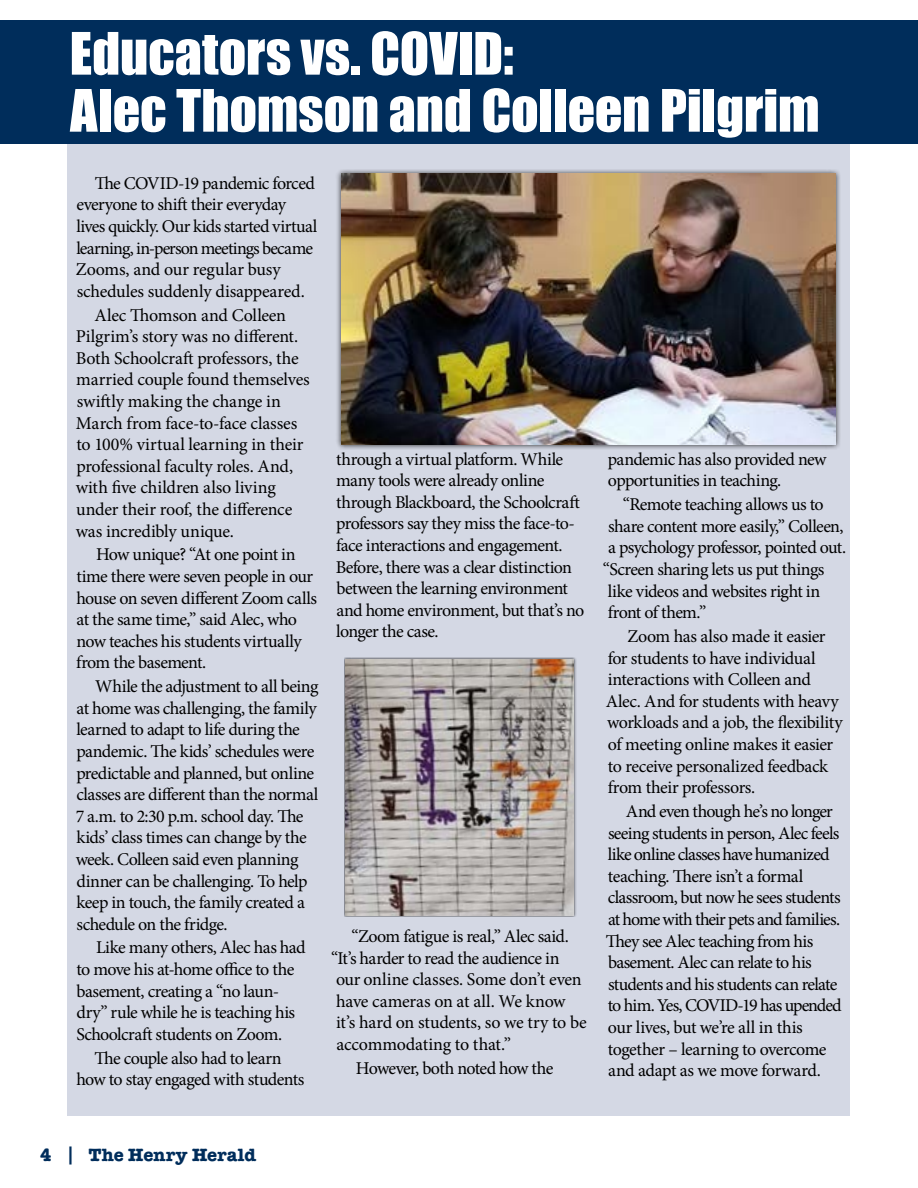
<style>
.page{position:relative;width:918px;height:1188px;background:#fff}
.page>*{position:absolute;margin:0;border:0;box-sizing:border-box;transform-origin:0 0}
.t1{font:54px/57px "Impact";letter-spacing:-.005em;color:#fff}
.t2{font:18px/21.6px "Minion Pro";letter-spacing:-.03em;color:#000}
.t3{font:18px/21.6px "Minion Pro";letter-spacing:-.01em;color:#000}
.t4{font:700 18px "American Typewriter Std";color:#002d5b}
</style>
<div class="page">
<div style="left:68px;top:56px;width:782px;height:1060px;background:#d4d8e4"></div>
<div style="left:0;top:20px;width:918px;height:123px;background:#002d5b"></div>
<div style="left:335px;top:169px;width:506px;height:280px;background:#000;opacity:.75"></div>
<img style="left:341px;top:174px;width:494px;height:271px">
<div style="left:344px;top:658px;width:232px;height:259px;background:#000;opacity:.75"></div>
<img style="left:346px;top:660px;width:228px;height:255px">
<h1 class="t1" style="left:70px;top:24px;width:751px">Educators vs. COVID:<br>Alec Thomson and Colleen Pilgrim</h1>
<p class="t2" style="left:76px;top:172px;width:243px;text-indent:19px">The COVID-19 pandemic forced everyone to shift their everyday lives quickly. Our kids started virtual learning, in-person meetings became Zooms, and our regular busy schedules suddenly disappeared.</p>
<p class="t3" style="left:76px;top:304px;width:236px;text-indent:19px">Alec Thomson and Colleen<br>Pilgrim’s story was no different.<br>Both Schoolcraft professors, the married couple found themselves swiftly making the change in<br>March from face-to-face classes to 100% virtual learning in their professional faculty roles. And, with five children also living under their roof, the difference was incredibly unique.</p>
<p class="t2" style="left:76px;top:544px;width:242px;text-indent:20px">How unique? “At one point in time there were seven people in our house on seven different Zoom calls at the same time,” said Alec, who now teaches his students virtually from the basement.</p>
<p class="t2" style="left:76px;top:676px;width:244px;text-indent:19px">While the adjustment to all being at home was challenging, the family learned to adapt to life during the pandemic. The kids’ schedules were predictable and planned, but online classes are different than the normal 7 a.m. to 2:30 p.m. school day. The kids’ class times can change by the week. Colleen said even planning dinner can be challenging. To help keep in touch, the family created a schedule on the fridge.</p>
<p class="t2" style="left:76px;top:937px;width:231px;text-indent:20px">Like many others, Alec has had to move his at-home office to the basement, creating a “no laun&shy;dry” rule while he is teaching his<br>Schoolcraft students on Zoom.</p>
<p class="t2" style="left:76px;top:1047px;width:229px;text-align:center">The couple also had to learn<br>how to stay engaged with students</p>
<p class="t2" style="left:336px;top:448px;width:250px">through a virtual platform. While many tools were already online through Blackboard, the Schoolcraft professors say they miss the face-to&shy;face interactions and engagement.<br>Before, there was a clear distinction between the learning environment and home environment, but that’s no longer the case.</p>
<p class="t2" style="left:608px;top:448px;width:220px">pandemic has also provided new opportunities in teaching.</p>
<p class="t2" style="left:603px;top:494px;width:245px;text-indent:20px">“Remote teaching allows us to share content more easily,” Colleen, a psychology professor, pointed out. “Screen sharing lets us put things like videos and websites right in front of them.”</p>
<p class="t2" style="left:606px;top:625px;width:238px;text-indent:22px">Zoom has also made it easier for students to have individual interactions with Colleen and<br>Alec. And for students with heavy workloads and a job, the flexibility of meeting online makes it easier to receive personalized feedback from their professors.</p>
<p class="t2" style="left:606px;top:800px;width:237px;text-indent:20px">And even though he’s no longer seeing students in person, Alec feels like online classes have humanized teaching. There isn’t a formal classroom, but now he sees students at home with their pets and families.<br>They see Alec teaching from his basement. Alec can relate to his students and his students can relate to him. Yes, COVID-19 has upended our lives, but we’re all in this together – learning to overcome and adapt as we move forward.</p>
<p class="t2" style="left:331px;top:926px;width:257px;text-indent:20px">“Zoom fatigue is real,” Alec said. “It’s harder to read the audience in our online classes. Some don’t even have cameras on at all. We know<br>it’s hard on students, so we try to be accommodating to that.”</p>
<p class="t2" style="left:356px;top:1057px;width:199px">However, both noted how the</p>
<p class="t4" style="left:40px;top:1144px;width:217px">4 | The Henry Herald</p>
</div>
